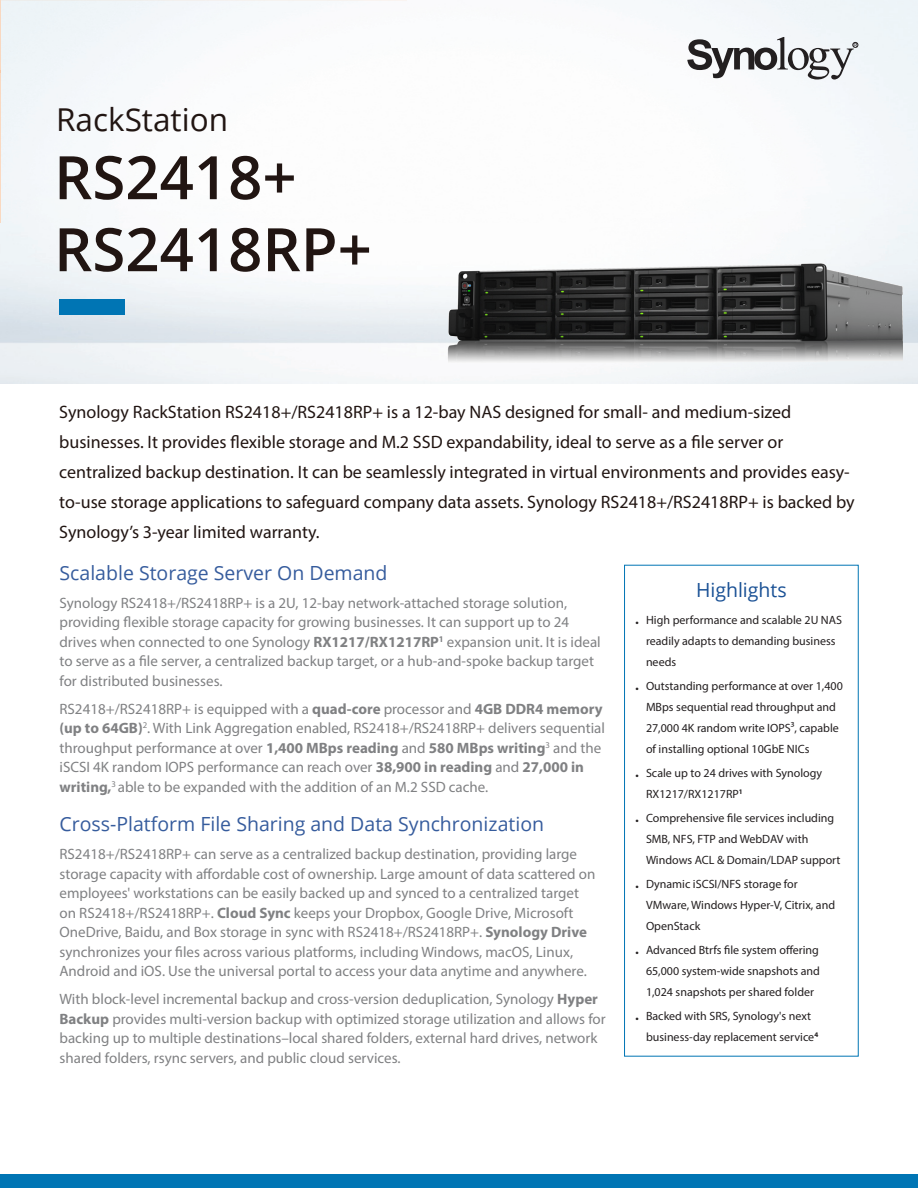
<style>
.page{position:relative;width:918px;height:1188px;background:#fff}
.page>*{position:absolute;margin:0;border:0;box-sizing:border-box;transform-origin:0 0}
.Model_Name{font:600 60px "Open Sans";color:#211512}
.Product_Type{font:31.5px "Open Sans";color:#211512}
.Chapter_Title_1{font:19.5px "Open Sans";color:#365c9d}
.Selling_Title{font:19.5px "Open Sans";color:#1a5195}
.Introduction{font:18px/30px "Myriad Pro";color:#211512}
.Body_Content{font:15px/19.5px "Myriad Pro";color:#808183}
.t1{font:12px/21px "Myriad Pro";color:#231f20}
.s1{font-weight:700}
</style>
<div class="page">
<div style="left:0;top:1174px;width:918px;height:14px;background:#0075b4"></div>
<img style="left:1px;top:0;width:917px;height:383px">
<svg style="left:687px;top:37px;width:171px;height:43px"></svg>
<div style="left:59px;top:299px;width:66px;height:15px;background:#0075b4"></div>
<div style="left:624px;top:565px;width:234px;height:491px;border:1px solid #0075b4"></div>
<img style="left:437px;top:239px;width:479px;height:145px">
<p class="Product_Type" style="left:56px;top:98px;width:173px">RackStation</p>
<p class="Model_Name" style="left:54px;top:136px;width:244px">RS2418+</p>
<p class="Model_Name" style="left:54px;top:208px;width:319px">RS2418RP+</p>
<p class="Introduction" style="left:59px;top:397px;width:797px">Synology RackStation RS2418+/RS2418RP+ is a 12-bay NAS designed for small- and medium-sized businesses. It provides flexible storage and M.2 SSD expandability, ideal to serve as a file server or centralized backup destination. It can be seamlessly integrated in virtual environments and provides easy&shy;to-use storage applications to safeguard company data assets. Synology RS2418+/RS2418RP+ is backed by Synology’s 3-year limited warranty.</p>
<p class="Chapter_Title_1" style="left:60px;top:559px;width:329px">Scalable Storage Server On Demand</p>
<p class="Body_Content" style="left:60px;top:593px;width:543px">Synology RS2418+/RS2418RP+ is a 2U, 12-bay network-attached storage solution, providing flexible storage capacity for growing businesses. It can support up to 24 drives when connected to one Synology <span class="s1">RX1217/RX1217RP</span><sup>1</sup> expansion unit. It is ideal to serve as a file server, a centralized backup target, or a hub-and-spoke backup target for distributed businesses.</p>
<p class="Body_Content" style="left:60px;top:699px;width:547px">RS2418+/RS2418RP+ is equipped with a <span class="s1">quad-core</span> processor and <span class="s1">4GB DDR4 memory (up to 64GB)</span><sup>2</sup>. With Link Aggregation enabled, RS2418+/RS2418RP+ delivers sequential throughput performance at over <span class="s1">1,400 MBps reading</span> and <span class="s1">580 MBps writing</span><sup>3</sup> and the iSCSI 4K random IOPS performance can reach over <span class="s1">38,900 in reading</span> and <span class="s1">27,000 in writing,</span><sup>3</sup> able to be expanded with the addition of an M.2 SSD cache.</p>
<p class="Chapter_Title_1" style="left:60px;top:811px;width:486px">Cross-Platform File Sharing and Data Synchronization</p>
<p class="Body_Content" style="left:60px;top:844px;width:537px">RS2418+/RS2418RP+ can serve as a centralized backup destination, providing large storage capacity with affordable cost of ownership. Large amount of data scattered on employees' workstations can be easily backed up and synced to a centralized target on RS2418+/RS2418RP+. <span class="s1">Cloud Sync</span> keeps your Dropbox, Google Drive, Microsoft OneDrive, Baidu, and Box storage in sync with RS2418+/RS2418RP+. <span class="s1">Synology Drive </span>synchronizes your files across various platforms, including Windows, macOS, Linux, Android and iOS. Use the universal portal to access your data anytime and anywhere.</p>
<p class="Body_Content" style="left:60px;top:989px;width:548px">With block-level incremental backup and cross-version deduplication, Synology <span class="s1">Hyper Backup</span> provides multi-version backup with optimized storage utilization and allows for backing up to multiple destinations–local shared folders, external hard drives, network shared folders, rsync servers, and public cloud services.</p>
<p class="Selling_Title" style="left:696px;top:576px;width:92px">Highlights</p>
<p class="t1" style="left:646px;top:610px;width:198px;text-indent:-11px">• High performance and scalable 2U NAS readily adapts to demanding business needs</p>
<p class="t1" style="left:646px;top:676px;width:198px;text-indent:-11px">• Outstanding performance at over 1,400<br>MBps sequential read throughput and 27,000 4K random write IOPS3, capable of installing optional 10GbE NICs</p>
<p class="t1" style="left:646px;top:763px;width:178px;text-indent:-11px">• Scale up to 24 drives with Synology<br>RX1217/RX1217RP<sup>1</sup></p>
<p class="t1" style="left:646px;top:808px;width:196px;text-indent:-11px">• Comprehensive file services including<br>SMB, NFS, FTP and WebDAV with<br>Windows ACL &amp; Domain/LDAP support</p>
<p class="t1" style="left:646px;top:874px;width:191px;text-indent:-11px">• Dynamic iSCSI/NFS storage for<br>VMware, Windows Hyper-V, Citrix, and<br>OpenStack</p>
<p class="t1" style="left:646px;top:940px;width:175px;text-align:justify;text-indent:-11px">• Advanced Btrfs file system offering 65,000 system-wide snapshots and 1,024 snapshots per shared folder</p>
<p class="t1" style="left:646px;top:1006px;width:174px;text-indent:-11px">• Backed with SRS, Synology's next business-day replacement service<sup>4</sup></p>
</div>
